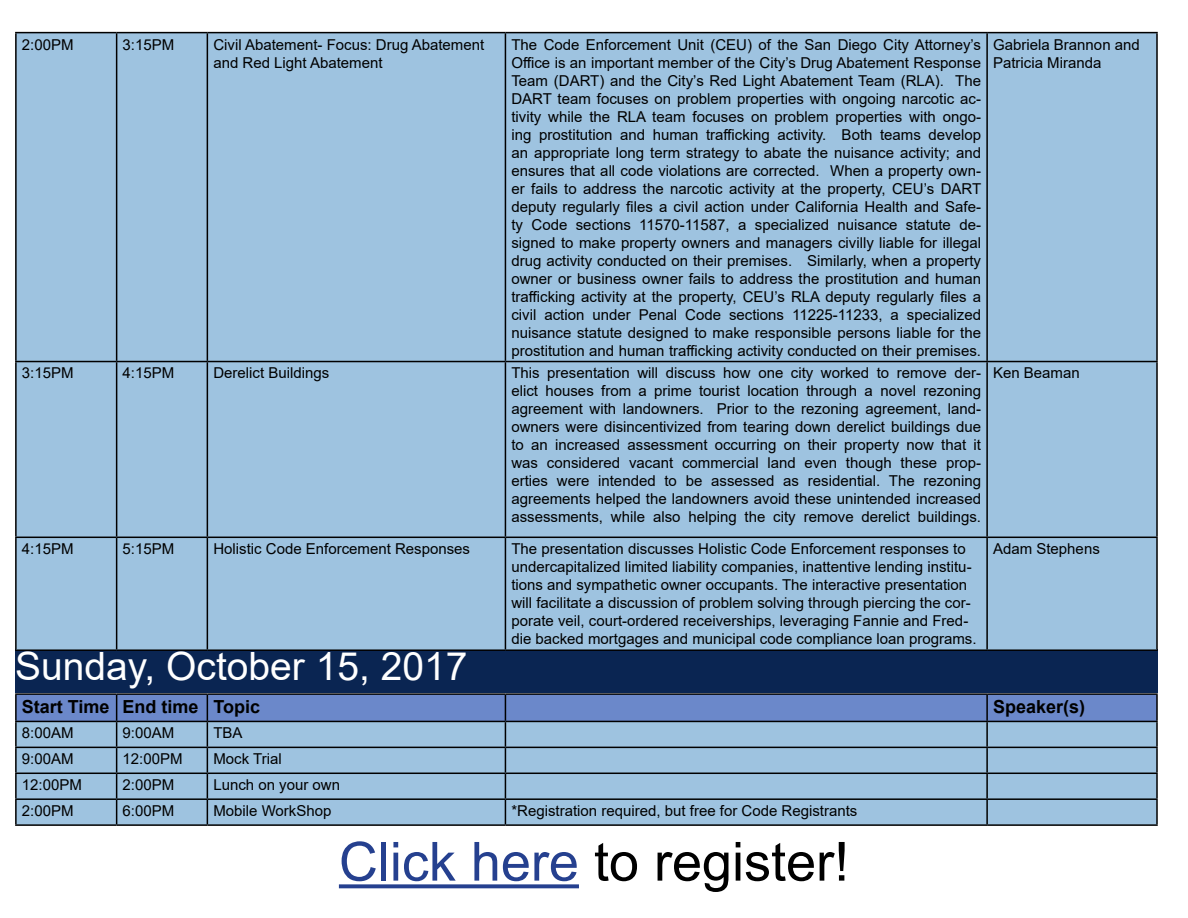
<style>
.page{position:relative;width:1188px;height:918px;background:#fff}
.page>*{position:absolute;margin:0;border:0;box-sizing:border-box;transform-origin:0 0}
.t1{font:54px "Arial";color:#000}
.t2{font:39px "Arial";color:#fff}
.t3{font:700 18px "Arial";color:#000}
.t4{font:15px/18px "Arial";color:#000}
.s1{color:#25408f}
</style>
<div class="page">
<div style="left:15px;top:649px;width:1143px;height:43px;background:#0a2552"></div>
<div style="left:17px;top:33px;width:1139px;height:616px;background:#9ec3e0"></div>
<hr style="left:15px;top:33px;width:2px;height:328px;background:#000">
<hr style="left:15px;top:362px;width:2px;height:175px;background:#000">
<hr style="left:15px;top:538px;width:2px;height:111px;background:#000">
<hr style="left:116px;top:33px;width:1px;height:328px;background:#000">
<hr style="left:116px;top:362px;width:1px;height:175px;background:#000">
<hr style="left:116px;top:538px;width:1px;height:111px;background:#000">
<hr style="left:207px;top:33px;width:1px;height:328px;background:#000">
<hr style="left:207px;top:362px;width:1px;height:175px;background:#000">
<hr style="left:207px;top:538px;width:1px;height:111px;background:#000">
<hr style="left:505px;top:33px;width:1px;height:328px;background:#000">
<hr style="left:986px;top:33px;width:2px;height:328px;background:#000">
<hr style="left:505px;top:362px;width:1px;height:175px;background:#000">
<hr style="left:986px;top:362px;width:2px;height:175px;background:#000">
<hr style="left:505px;top:538px;width:1px;height:111px;background:#000">
<hr style="left:986px;top:538px;width:2px;height:111px;background:#000">
<hr style="left:1156px;top:33px;width:2px;height:328px;background:#000">
<hr style="left:1156px;top:362px;width:2px;height:175px;background:#000">
<hr style="left:1156px;top:538px;width:2px;height:111px;background:#000">
<hr style="left:15px;top:32px;width:102px;height:1px;background:#000">
<hr style="left:15px;top:361px;width:102px;height:1px;background:#000">
<hr style="left:15px;top:537px;width:102px;height:1px;background:#000">
<hr style="left:15px;top:649px;width:102px;height:2px;background:#000">
<hr style="left:117px;top:32px;width:90px;height:1px;background:#000">
<hr style="left:117px;top:361px;width:90px;height:1px;background:#000">
<hr style="left:117px;top:537px;width:90px;height:1px;background:#000">
<hr style="left:117px;top:649px;width:90px;height:2px;background:#000">
<hr style="left:207px;top:32px;width:298px;height:1px;background:#000">
<hr style="left:505px;top:32px;width:482px;height:1px;background:#000">
<hr style="left:207px;top:361px;width:298px;height:1px;background:#000">
<hr style="left:505px;top:361px;width:482px;height:1px;background:#000">
<hr style="left:207px;top:537px;width:298px;height:1px;background:#000">
<hr style="left:505px;top:537px;width:482px;height:1px;background:#000">
<hr style="left:207px;top:649px;width:298px;height:2px;background:#000">
<hr style="left:505px;top:649px;width:482px;height:2px;background:#000">
<hr style="left:987px;top:32px;width:171px;height:1px;background:#000">
<hr style="left:987px;top:361px;width:171px;height:1px;background:#000">
<hr style="left:987px;top:537px;width:171px;height:1px;background:#000">
<hr style="left:987px;top:649px;width:171px;height:2px;background:#000">
<hr style="left:15px;top:693px;width:102px;height:2px;background:#000">
<hr style="left:15px;top:695px;width:2px;height:26px;background:#000">
<hr style="left:117px;top:693px;width:90px;height:2px;background:#000">
<hr style="left:207px;top:693px;width:298px;height:2px;background:#000">
<hr style="left:505px;top:693px;width:482px;height:2px;background:#000">
<hr style="left:987px;top:693px;width:171px;height:2px;background:#000">
<hr style="left:1156px;top:695px;width:2px;height:26px;background:#000">
<hr style="left:15px;top:721px;width:102px;height:1px;background:#000">
<hr style="left:15px;top:722px;width:2px;height:25px;background:#000">
<hr style="left:987px;top:721px;width:171px;height:1px;background:#000">
<hr style="left:1156px;top:722px;width:2px;height:25px;background:#000">
<hr style="left:15px;top:747px;width:102px;height:1px;background:#000">
<hr style="left:15px;top:748px;width:2px;height:25px;background:#000">
<hr style="left:987px;top:747px;width:171px;height:1px;background:#000">
<hr style="left:1156px;top:748px;width:2px;height:25px;background:#000">
<hr style="left:15px;top:773px;width:102px;height:1px;background:#000">
<hr style="left:15px;top:774px;width:2px;height:24px;background:#000">
<hr style="left:987px;top:773px;width:171px;height:1px;background:#000">
<hr style="left:1156px;top:774px;width:2px;height:24px;background:#000">
<hr style="left:15px;top:798px;width:102px;height:2px;background:#000">
<hr style="left:15px;top:800px;width:2px;height:24px;background:#000">
<svg style="left:16px;top:694px;width:1141px;height:130px;background:#8aacce"></svg>
<hr style="left:987px;top:798px;width:171px;height:2px;background:#000">
<hr style="left:986px;top:800px;width:2px;height:24px;background:#000">
<hr style="left:1156px;top:800px;width:2px;height:24px;background:#000">
<hr style="left:15px;top:824px;width:102px;height:2px;background:#000">
<hr style="left:117px;top:824px;width:90px;height:2px;background:#000">
<hr style="left:207px;top:824px;width:298px;height:2px;background:#000">
<hr style="left:505px;top:824px;width:482px;height:2px;background:#000">
<hr style="left:987px;top:824px;width:171px;height:2px;background:#000">
<svg style="left:339px;top:884px;width:240px;height:4px"></svg>
<p class="t4" style="left:22px;top:35px;width:53px">2:00PM</p>
<p class="t4" style="left:123px;top:35px;width:53px">3:15PM</p>
<p class="t4" style="left:213px;top:35px;width:272px">Civil Abatement- Focus: Drug Abatement and Red Light Abatement</p>
<p class="t4" style="left:511px;top:35px;width:471px;text-align:justify">The Code Enforcement Unit (CEU) of the San Diego City Attorney’s Office is an important member of the City’s Drug Abatement Response Team (DART) and the City’s Red Light Abatement Team (RLA). The DART team focuses on problem properties with ongoing narcotic ac&shy;tivity while the RLA team focuses on problem properties with ongo&shy;ing prostitution and human trafficking activity. Both teams develop an appropriate long term strategy to abate the nuisance activity; and ensures that all code violations are corrected. When a property own&shy;er fails to address the narcotic activity at the property, CEU’s DART deputy regularly files a civil action under California Health and Safe&shy;ty Code sections 11570-11587, a specialized nuisance statute de&shy;signed to make property owners and managers civilly liable for illegal drug activity conducted on their premises. Similarly, when a property owner or business owner fails to address the prostitution and human trafficking activity at the property, CEU’s RLA deputy regularly files a civil action under Penal Code sections 11225-11233, a specialized nuisance statute designed to make responsible persons liable for the prostitution and human trafficking activity conducted on their premises.</p>
<p class="t4" style="left:993px;top:35px;width:148px">Gabriela Brannon and<br>Patricia Miranda</p>
<p class="t4" style="left:22px;top:364px;width:53px">3:15PM</p>
<p class="t4" style="left:123px;top:364px;width:53px">4:15PM</p>
<p class="t4" style="left:213px;top:364px;width:117px">Derelict Buildings</p>
<p class="t4" style="left:511px;top:364px;width:471px;text-align:justify">This presentation will discuss how one city worked to remove der&shy;elict houses from a prime tourist location through a novel rezoning agreement with landowners. Prior to the rezoning agreement, land&shy;owners were disincentivized from tearing down derelict buildings due to an increased assessment occurring on their property now that it was considered vacant commercial land even though these prop&shy;erties were intended to be assessed as residential. The rezoning agreements helped the landowners avoid these unintended increased assessments, while also helping the city remove derelict buildings.</p>
<p class="t4" style="left:993px;top:364px;width:88px">Ken Beaman</p>
<p class="t4" style="left:22px;top:540px;width:53px">4:15PM</p>
<p class="t4" style="left:123px;top:540px;width:53px">5:15PM</p>
<p class="t4" style="left:213px;top:540px;width:258px">Holistic Code Enforcement Responses</p>
<p class="t4" style="left:511px;top:540px;width:467px">The presentation discusses Holistic Code Enforcement responses to undercapitalized limited liability companies, inattentive lending institu&shy;tions and sympathetic owner occupants. The interactive presentation will facilitate a discussion of problem solving through piercing the cor&shy;porate veil, court-ordered receiverships, leveraging Fannie and Fred&shy;die backed mortgages and municipal code compliance loan programs.</p>
<p class="t4" style="left:993px;top:540px;width:108px">Adam Stephens</p>
<h2 class="t2" style="left:15px;top:640px;width:454px">Sunday, October 15, 2017</h2>
<p class="t3" style="left:22px;top:694px;width:240px">Start Time End time Topic</p>
<p class="t3" style="left:993px;top:694px;width:94px">Speaker(s)</p>
<p class="t4" style="left:22px;top:724px;width:53px">8:00AM</p>
<p class="t4" style="left:123px;top:724px;width:53px">9:00AM</p>
<p class="t4" style="left:213px;top:724px;width:31px">TBA</p>
<p class="t4" style="left:22px;top:750px;width:53px">9:00AM</p>
<p class="t4" style="left:123px;top:750px;width:62px">12:00PM</p>
<p class="t4" style="left:213px;top:750px;width:70px">Mock Trial</p>
<p class="t4" style="left:22px;top:776px;width:62px">12:00PM</p>
<p class="t4" style="left:123px;top:776px;width:53px">2:00PM</p>
<p class="t4" style="left:213px;top:776px;width:128px">Lunch on your own</p>
<p class="t4" style="left:22px;top:802px;width:53px">2:00PM</p>
<p class="t4" style="left:123px;top:802px;width:53px">6:00PM</p>
<p class="t4" style="left:213px;top:802px;width:120px">Mobile WorkShop</p>
<p class="t4" style="left:511px;top:802px;width:347px">*Registration required, but free for Code Registrants</p>
<h1 class="t1" style="left:339px;top:824px;width:512px"><span class="s1">Click here</span> to register!</h1>
</div>
